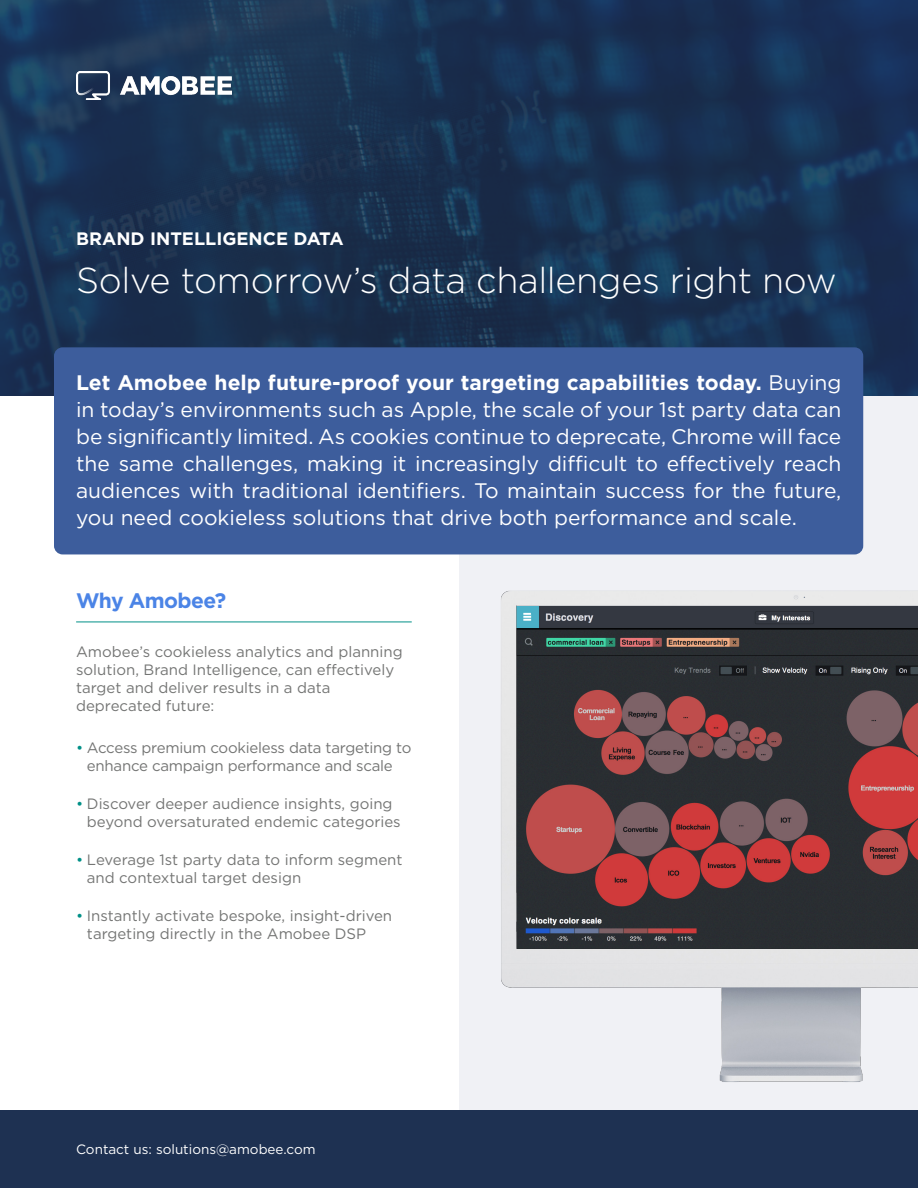
<style>
.page{position:relative;width:918px;height:1188px;background:#fff}
.page>*{position:absolute;margin:0;border:0;box-sizing:border-box;transform-origin:0 0}
.Headline{font:300 36px "Gotham";letter-spacing:-.01em;color:#fff}
.Intro_text{font:21px/27px "Gotham";color:#fff;text-align:justify}
.Subsection_titles{font:700 21px "Gotham";letter-spacing:-.03em;color:#4b84e6}
.Product_Title{font:700 18px "Gotham";color:#fff}
.Body_copy{font:15px/18px "Gotham";color:#747574}
.t1{font:13.5px "Gotham";color:#fff}
.s1{font-weight:700}
.s2{color:#009087}
</style>
<div class="page">
<div style="left:459px;top:1px;width:459px;height:1187px;background:#f0f1f5"></div>
<svg style="left:0;top:0;width:918px;height:396px;background:#193252"></svg>
<div style="left:54px;top:347px;width:809px;height:207px;background:#3d5d9c;border-radius:9px"></div>
<div style="left:0;top:1111px;width:918px;height:77px;background:#1e3152"></div>
<img style="left:76px;top:71px;width:155px;height:28px">
<img style="left:501px;top:590px;width:417px;height:492px">
<hr style="left:76px;top:622px;width:336px;height:1px;background:#009087">
<p class="Product_Title" style="left:76px;top:226px;width:269px">BRAND INTELLIGENCE DATA</p>
<p class="Headline" style="left:76px;top:258px;width:762px">Solve tomorrow’s data challenges right now</p>
<p class="Intro_text" style="left:76px;top:369px;width:767px"><span class="s1">Let Amobee help future-proof your targeting capabilities today.</span> Buying in today’s environments such as Apple, the scale of your 1st party data can be significantly limited. As cookies continue to deprecate, Chrome will face the same challenges, making it increasingly difficult to effectively reach audiences with traditional identifiers. To maintain success for the future, you need cookieless solutions that drive both performance and scale.</p>
<p class="Subsection_titles" style="left:76px;top:587px;width:152px">Why Amobee?</p>
<p class="Body_copy" style="left:76px;top:643px;width:328px">Amobee’s cookieless analytics and planning solution, Brand Intelligence, can effectively target and deliver results in a data deprecated future:</p>
<p class="Body_copy" style="left:76px;top:739px;width:337px;text-align:center"><span class="s2">•</span> Access premium cookieless data targeting to enhance campaign performance and scale</p>
<p class="Body_copy" style="left:87px;top:794px;width:315px;text-indent:-11px"><span class="s2">•</span> Discover deeper audience insights, going beyond oversaturated endemic categories</p>
<p class="Body_copy" style="left:87px;top:850px;width:317px;text-indent:-11px"><span class="s2">•</span> Leverage 1st party data to inform segment and contextual target design</p>
<p class="Body_copy" style="left:87px;top:906px;width:307px;text-indent:-11px"><span class="s2">•</span> Instantly activate bespoke, insight-driven targeting directly in the Amobee DSP</p>
<p class="t1" style="left:76px;top:1140px;width:241px">Contact us: solutions@amobee.com</p>
</div>
